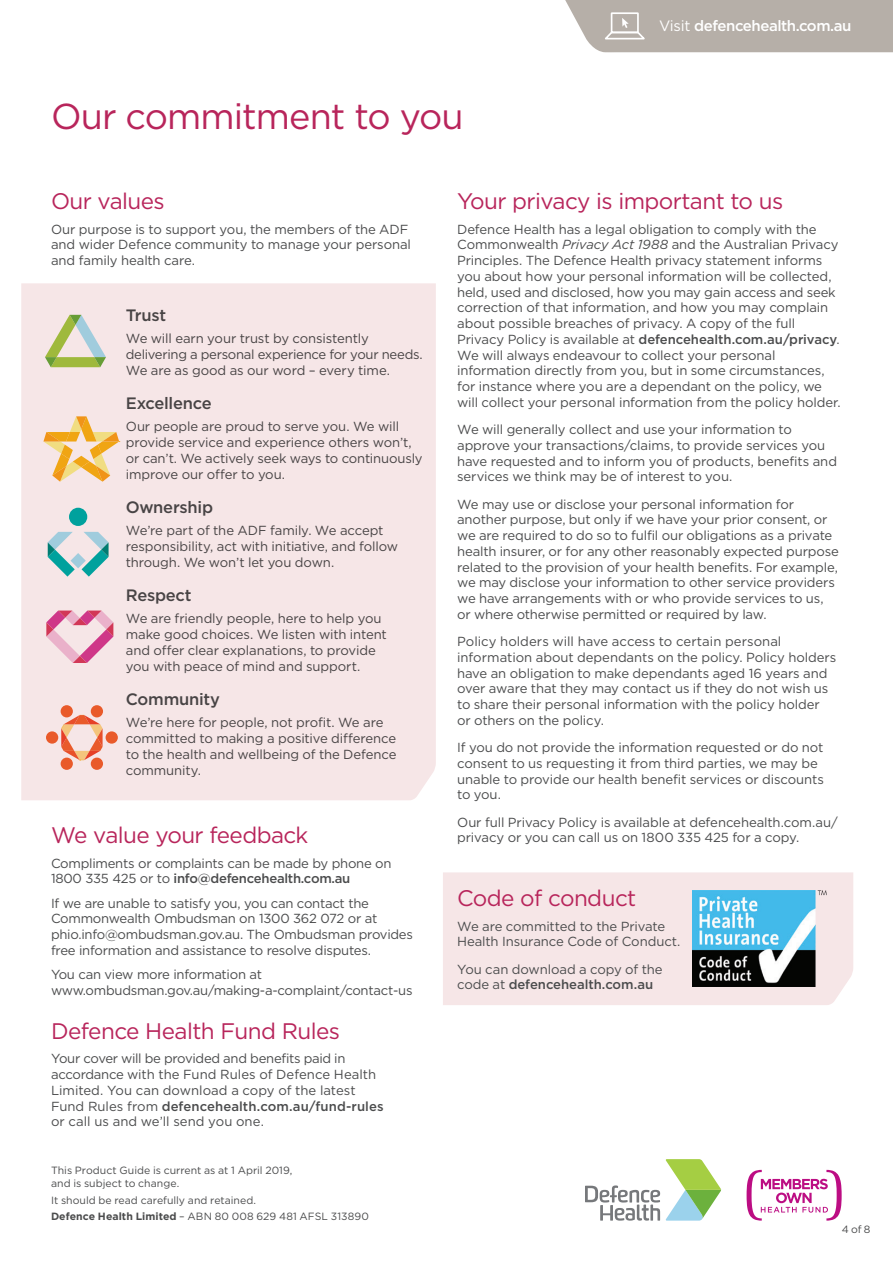
<style>
.page{position:relative;width:893px;height:1263px;background:#fff}
.page>*{position:absolute;margin:0;border:0;box-sizing:border-box;transform-origin:0 0}
.t1{font:36px "Gotham";letter-spacing:-.025em;color:#b8255b}
.t2{font:22.5px "Gotham";letter-spacing:-.025em;color:#b8255b}
.t3{font:500 16.5px "Gotham";letter-spacing:-.015em;color:#4b4c4d}
.t4{font:500 15px "Gotham";letter-spacing:-.03em;color:#fff}
.t5{font:13.2px/15.8px "Gotham";letter-spacing:-.01em;color:#4b4c4d}
.t6{font:10.5px/12.6px "Gotham";color:#4b4c4d}
.s1{font-weight:400}
.s2{font-weight:500}
.s3{font-weight:700}
.s4{font-style:italic}
</style>
<div class="page">
<svg style="left:565px;top:0;width:328px;height:52px;background:#bab4ad"></svg>
<div style="left:21px;top:283px;width:415px;height:517px;background:#f6e6e7"></div>
<div style="left:443px;top:872px;width:410px;height:133px;background:#f6e6e7"></div>
<img style="left:692px;top:890px;width:135px;height:96px">
<svg style="left:45px;top:315px;width:61px;height:52px;background:#cad2ad"></svg>
<svg style="left:43px;top:416px;width:76px;height:66px;background:#f3cf9a"></svg>
<div style="left:69px;top:508px;width:18px;height:18px;background:#00a19d;border-radius:50%"></div>
<svg style="left:48px;top:532px;width:61px;height:45px;background:#a9ced1"></svg>
<svg style="left:46px;top:610px;width:67px;height:53px;background:#e9aec4"></svg>
<div style="left:61px;top:705px;width:12px;height:12px;background:#e95a2a;border-radius:50%"></div>
<div style="left:91px;top:705px;width:12px;height:12px;background:#e95a2a;border-radius:50%"></div>
<div style="left:61px;top:758px;width:12px;height:12px;background:#e95a2a;border-radius:50%"></div>
<div style="left:91px;top:758px;width:12px;height:12px;background:#e95a2a;border-radius:50%"></div>
<svg style="left:106px;top:731px;width:12px;height:13px"></svg>
<svg style="left:46px;top:731px;width:12px;height:13px"></svg>
<svg style="left:61px;top:715px;width:42px;height:45px;background:#f0af98"></svg>
<svg style="left:585px;top:1159px;width:136px;height:61px"></svg>
<svg style="left:747px;top:1170px;width:95px;height:50px"></svg>
<h1 class="t1" style="left:51px;top:93px;width:414px">Our commitment to you</h1>
<p class="t4" style="left:659px;top:16px;width:194px"><span class="s1">Visit</span> defencehealth.com.au</p>
<h2 class="t2" style="left:51px;top:187px;width:115px">Our values</h2>
<p class="t5" style="left:51px;top:221px;width:362px">Our purpose is to support you, the members of the ADF and wider Defence community to manage your personal and family health care.</p>
<p class="t3" style="left:126px;top:304px;width:42px">Trust</p>
<p class="t5" style="left:126px;top:330px;width:299px">We will earn your trust by consistently delivering a personal experience for your needs.<br>We are as good as our word – every time.</p>
<p class="t3" style="left:126px;top:393px;width:87px">Excellence</p>
<p class="t5" style="left:126px;top:418px;width:298px">Our people are proud to serve you. We will provide service and experience others won’t, or can’t. We actively seek ways to continuously improve our offer to you.</p>
<p class="t3" style="left:126px;top:497px;width:89px">Ownership</p>
<p class="t5" style="left:126px;top:522px;width:274px">We’re part of the ADF family. We accept responsibility, act with initiative, and follow through. We won’t let you down.</p>
<p class="t3" style="left:126px;top:585px;width:67px">Respect</p>
<p class="t5" style="left:126px;top:611px;width:263px">We are friendly people, here to help you make good choices. We listen with intent and offer clear explanations, to provide you with peace of mind and support.</p>
<p class="t3" style="left:126px;top:688px;width:96px">Community</p>
<p class="t5" style="left:126px;top:714px;width:272px">We’re here for people, not profit. We are committed to making a positive difference to the health and wellbeing of the Defence community.</p>
<h2 class="t2" style="left:51px;top:821px;width:259px">We value your feedback</h2>
<p class="t5" style="left:51px;top:855px;width:342px">Compliments or complaints can be made by phone on<br>1800 335 425 or to <span class="s2">info@defencehealth.com.au</span></p>
<p class="t5" style="left:51px;top:895px;width:363px">If we are unable to satisfy you, you can contact the Commonwealth Ombudsman on 1300 362 072 or at phio.info@ombudsman.gov.au. The Ombudsman provides free information and assistance to resolve disputes.</p>
<p class="t5" style="left:51px;top:966px;width:363px">You can view more information at www.ombudsman.gov.au/making-a-complaint/contact-us</p>
<h2 class="t2" style="left:51px;top:1017px;width:291px">Defence Health Fund Rules</h2>
<p class="t5" style="left:51px;top:1050px;width:334px">Your cover will be provided and benefits paid in accordance with the Fund Rules of Defence Health Limited. You can download a copy of the latest Fund Rules from <span class="s2">defencehealth.com.au/fund-rules </span>or call us and we’ll send you one.</p>
<p class="t6" style="left:51px;top:1164px;width:243px">This Product Guide is current as at 1 April 2019, and is subject to change.</p>
<p class="t6" style="left:51px;top:1191px;width:320px;line-height:16.8px">It should be read carefully and retained.<br><span class="s3">Defence Health Limited</span> – ABN 80 008 629 481 AFSL 313890</p>
<h2 class="t2" style="left:457px;top:187px;width:328px">Your privacy is important to us</h2>
<p class="t5" style="left:457px;top:221px;width:385px">Defence Health has a legal obligation to comply with the Commonwealth <span class="s4">Privacy Act 1988</span> and the Australian Privacy Principles. The Defence Health privacy statement informs you about how your personal information will be collected, held, used and disclosed, how you may gain access and seek correction of that information, and how you may complain about possible breaches of privacy. A copy of the full Privacy Policy is available at <span class="s2">defencehealth.com.au/privacy</span>.<br>We will always endeavour to collect your personal information directly from you, but in some circumstances, for instance where you are a dependant on the policy, we will collect your personal information from the policy holder.</p>
<p class="t5" style="left:457px;top:421px;width:381px">We will generally collect and use your information to approve your transactions/claims, to provide services you have requested and to inform you of products, benefits and services we think may be of interest to you.</p>
<p class="t5" style="left:457px;top:496px;width:383px">We may use or disclose your personal information for another purpose, but only if we have your prior consent, or we are required to do so to fulfil our obligations as a private health insurer, or for any other reasonably expected purpose related to the provision of your health benefits. For example, we may disclose your information to other service providers we have arrangements with or who provide services to us, or where otherwise permitted or required by law.</p>
<p class="t5" style="left:457px;top:633px;width:381px">Policy holders will have access to certain personal information about dependants on the policy. Policy holders have an obligation to make dependants aged 16 years and over aware that they may contact us if they do not wish us to share their personal information with the policy holder or others on the policy.</p>
<p class="t5" style="left:457px;top:739px;width:368px">If you do not provide the information requested or do not consent to us requesting it from third parties, we may be unable to provide our health benefit services or discounts to you.</p>
<p class="t5" style="left:457px;top:814px;width:382px">Our full Privacy Policy is available at defencehealth.com.au/ privacy or you can call us on 1800 335 425 for a copy.</p>
<h2 class="t2" style="left:457px;top:884px;width:181px">Code of conduct</h2>
<p class="t5" style="left:457px;top:918px;width:225px">We are committed to the Private<br>Health Insurance Code of Conduct.</p>
<p class="t5" style="left:457px;top:961px;width:207px">You can download a copy of the code at <span class="s2">defencehealth.com.au</span></p>
<p class="t6" style="left:842px;top:1223px;width:30px">4 of 8</p>
</div>
